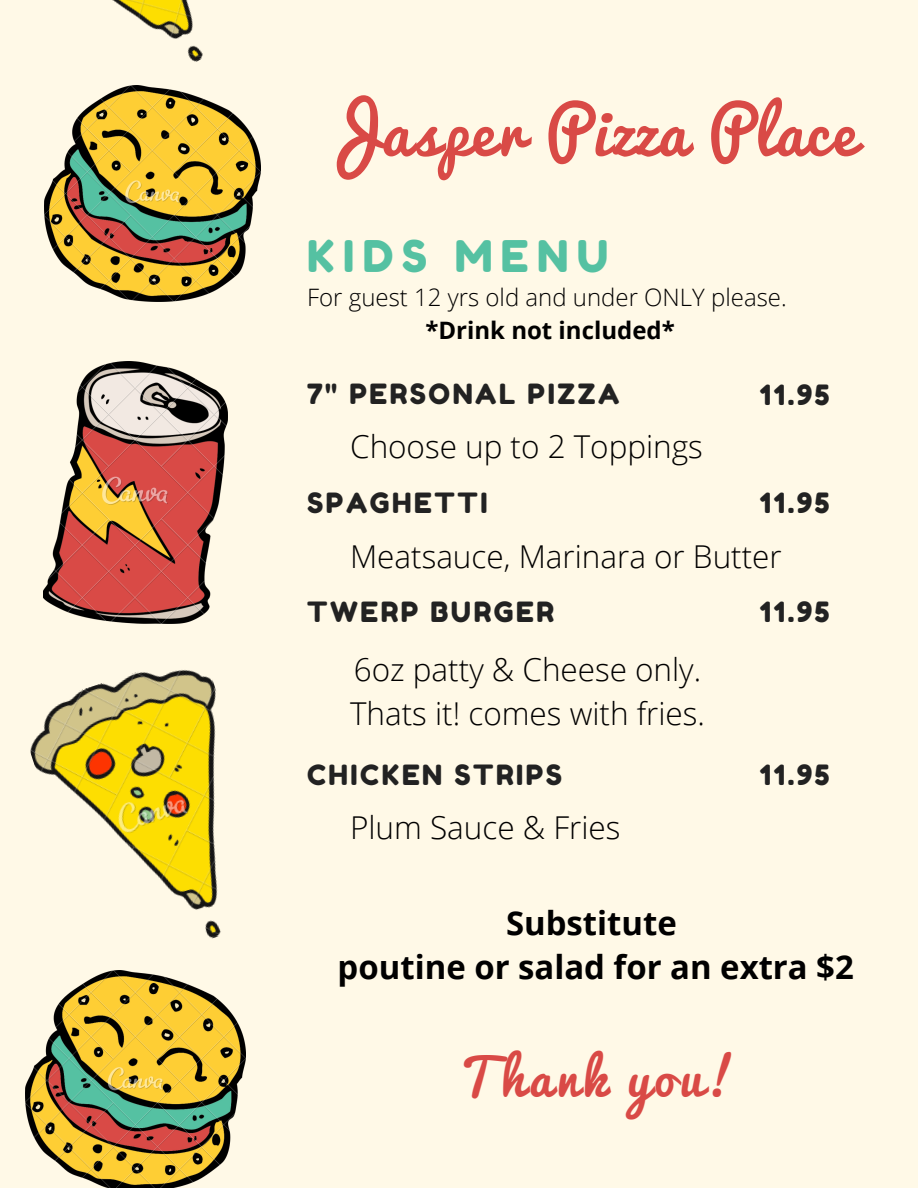
<style>
.page{position:relative;width:918px;height:1188px;background:#fff9e7}
.page>*{position:absolute;margin:0;border:0;box-sizing:border-box;transform-origin:0 0}
.t1{font:63px "Pacifico";letter-spacing:.04em;color:#d94a46}
.t2{font:49.8px "Pacifico";letter-spacing:.08em;color:#d94a46}
.t3{font:43.65px "Fredoka One";letter-spacing:.19em;color:#55c1a2}
.t4{font:700 32.85px/44.5px "Open Sans";color:#000;text-align:center}
.t5{font:300 31.5px/43.8px "Open Sans";color:#000}
.t6{font:27.9px "Fredoka One";letter-spacing:.09em;color:#222}
.t7{font:300 24px "Open Sans";color:#000}
.t8{font:700 24px "Open Sans";color:#000}
</style>
<div class="page">
<img style="left:44px;top:115px;width:216px;height:187px">
<img style="left:30px;top:670px;width:191px;height:301px">
<img style="left:43px;top:362px;width:184px;height:262px">
<img style="left:26px;top:971px;width:219px;height:217px">
<img style="left:79px;top:0;width:156px;height:115px">
<h1 class="t1" style="left:319px;top:98px;width:538px">Jasper Pizza Place</h1>
<h3 class="t3" style="left:307px;top:230px;width:303px">KIDS MENU</h3>
<p class="t7" style="left:307px;top:280px;width:481px">For guest 12 yrs old and under ONLY please.</p>
<p class="t8" style="left:425px;top:313px;width:251px">*Drink not included*</p>
<p class="t6" style="left:307px;top:377px;width:314px">7" PERSONAL PIZZA</p>
<p class="t5" style="left:350px;top:424px;width:354px">Choose up to 2 Toppings</p>
<p class="t6" style="left:307px;top:486px;width:182px">SPAGHETTI</p>
<p class="t6" style="left:760px;top:377px;width:71px">11.95</p>
<p class="t6" style="left:760px;top:486px;width:71px">11.95</p>
<p class="t5" style="left:350px;top:534px;width:433px">Meatsauce, Marinara or Butter</p>
<p class="t6" style="left:307px;top:595px;width:248px">TWERP BURGER</p>
<p class="t5" style="left:350px;top:647px;width:356px">6oz patty &amp; Cheese only.<br>Thats it! comes with fries.</p>
<p class="t6" style="left:307px;top:758px;width:257px">CHICKEN STRIPS</p>
<p class="t5" style="left:350px;top:805px;width:272px">Plum Sauce &amp; Fries</p>
<p class="t6" style="left:760px;top:595px;width:71px">11.95</p>
<p class="t6" style="left:760px;top:758px;width:71px">11.95</p>
<p class="t4" style="left:338px;top:900px;width:518px">Substitute<br>poutine or salad for an extra $2</p>
<h2 class="t2" style="left:459px;top:1050px;width:278px">Thank you!</h2>
</div>
